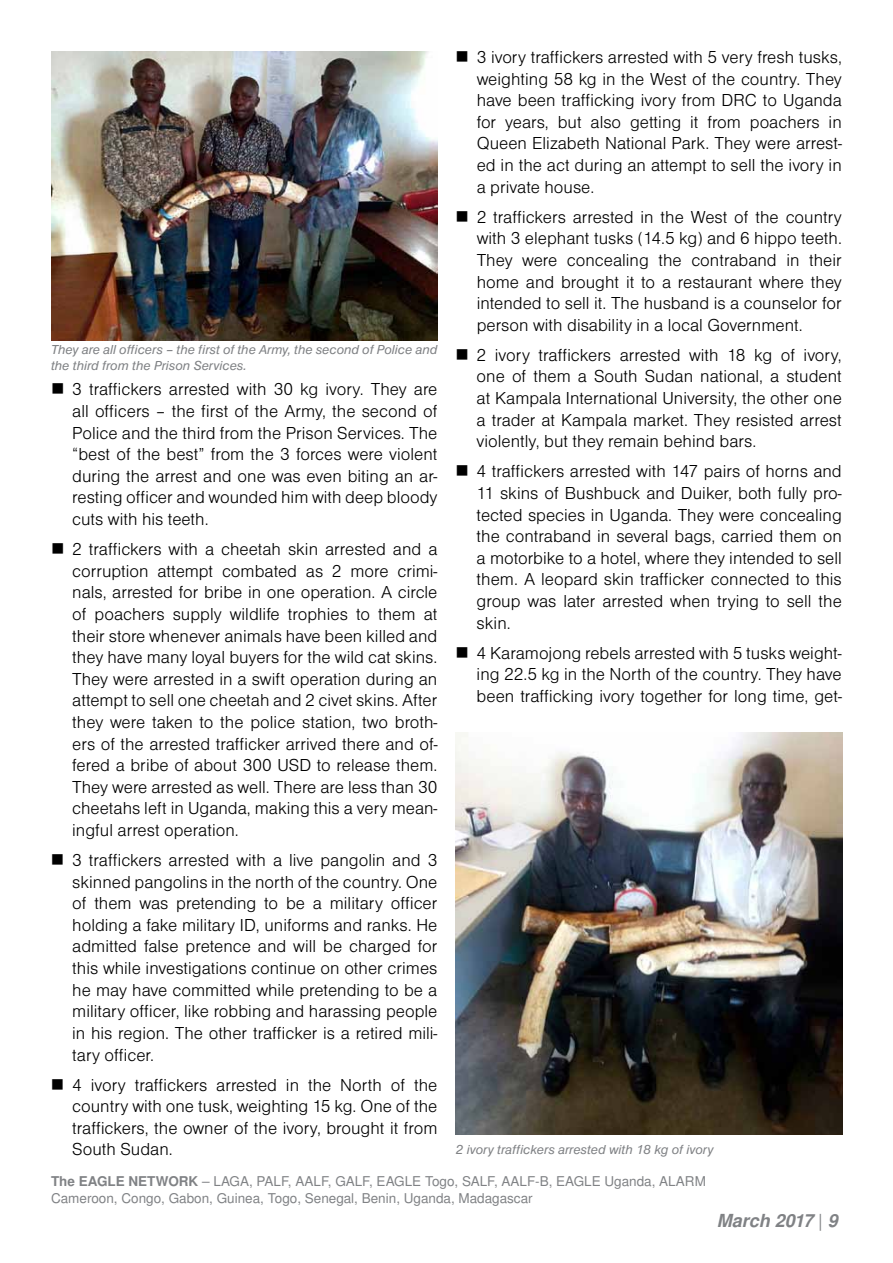
<style>
.page{position:relative;width:893px;height:1263px;background:#fff}
.page>*{position:absolute;margin:0;border:0;box-sizing:border-box;transform-origin:0 0}
.t1{font:18px/21.6px "Nimbus Sans DOT Ligh";color:#000;text-align:justify}
.t2{font:italic 700 18px "Nimbus Sans LOT";color:#808285}
.t3{font:13.5px/16.2px "Nimbus Sans LOT";color:#808285}
.t4{font:italic 13.5px/16.2px "Nimbus Sans DOT";color:#808285}
.s1{font-weight:700}
.s2{font-weight:400;font-style:normal}
</style>
<div class="page">
<img style="left:455px;top:732px;width:387px;height:403px">
<img style="left:51px;top:51px;width:386px;height:290px">
<p class="t4" style="left:51px;top:341px;width:388px">They are all officers – the first of the Army, the second of Police and the third from the Prison Services.</p>
<p class="t1" style="left:72px;top:379px;width:367px">3 traffickers arrested with 30 kg ivory. They are all officers – the first of the Army, the second of Police and the third from the Prison Services. The “best of the best” from the 3 forces were violent during the arrest and one was even biting an ar&shy;resting officer and wounded him with deep bloody cuts with his teeth.</p>
<p class="t1" style="left:72px;top:539px;width:367px">2 traffickers with a cheetah skin arrested and a corruption attempt combated as 2 more crimi&shy;nals, arrested for bribe in one operation. A circle of poachers supply wildlife trophies to them at their store whenever animals have been killed and they have many loyal buyers for the wild cat skins.<br>They were arrested in a swift operation during an attempt to sell one cheetah and 2 civet skins. After they were taken to the police station, two broth&shy;ers of the arrested trafficker arrived there and of&shy;fered a bribe of about 300 USD to release them.<br>They were arrested as well. There are less than 30 cheetahs left in Uganda, making this a very mean&shy;ingful arrest operation.</p>
<p class="t1" style="left:72px;top:849px;width:367px">3 traffickers arrested with a live pangolin and 3 skinned pangolins in the north of the country. One of them was pretending to be a military officer holding a fake military ID, uniforms and ranks. He admitted false pretence and will be charged for this while investigations continue on other crimes he may have committed while pretending to be a military officer, like robbing and harassing people in his region. The other trafficker is a retired mili&shy;tary officer.</p>
<p class="t1" style="left:72px;top:1074px;width:367px">4 ivory traffickers arrested in the North of the country with one tusk, weighting 15 kg. One of the traffickers, the owner of the ivory, brought it from South Sudan.</p>
<p class="t1" style="left:477px;top:46px;width:367px">3 ivory traffickers arrested with 5 very fresh tusks, weighting 58 kg in the West of the country. They have been trafficking ivory from DRC to Uganda for years, but also getting it from poachers in Queen Elizabeth National Park. They were arrest&shy;ed in the act during an attempt to sell the ivory in a private house.</p>
<p class="t1" style="left:477px;top:206px;width:367px">2 traffickers arrested in the West of the country with 3 elephant tusks (14.5 kg) and 6 hippo teeth.<br>They were concealing the contraband in their home and brought it to a restaurant where they intended to sell it. The husband is a counselor for person with disability in a local Government.</p>
<p class="t1" style="left:477px;top:344px;width:367px">2 ivory traffickers arrested with 18 kg of ivory, one of them a South Sudan national, a student at Kampala International University, the other one a trader at Kampala market. They resisted arrest violently, but they remain behind bars.</p>
<p class="t1" style="left:477px;top:461px;width:367px">4 traffickers arrested with 147 pairs of horns and 11 skins of Bushbuck and Duiker, both fully pro&shy;tected species in Uganda. They were concealing the contraband in several bags, carried them on a motorbike to a hotel, where they intended to sell them. A leopard skin trafficker connected to this group was later arrested when trying to sell the skin.</p>
<p class="t1" style="left:477px;top:642px;width:367px">4 Karamojong rebels arrested with 5 tusks weight&shy;ing 22.5 kg in the North of the country. They have been trafficking ivory together for long time, get-</p>
<p class="t4" style="left:455px;top:1142px;width:259px">2 ivory traffickers arrested with 18 kg of ivory</p>
<p class="t3" style="left:51px;top:1174px;width:656px"><span class="s1">The EAGLE NETWORK</span> – LAGA, PALF, AALF, GALF, EAGLE Togo, SALF, AALF-B, EAGLE Uganda, ALARM<br>Cameroon, Congo, Gabon, Guinea, Togo, Senegal, Benin, Uganda, Madagascar</p>
<p class="t2" style="left:717px;top:1210px;width:122px">March 2017 <span class="s2">|</span> 9</p>
</div>
